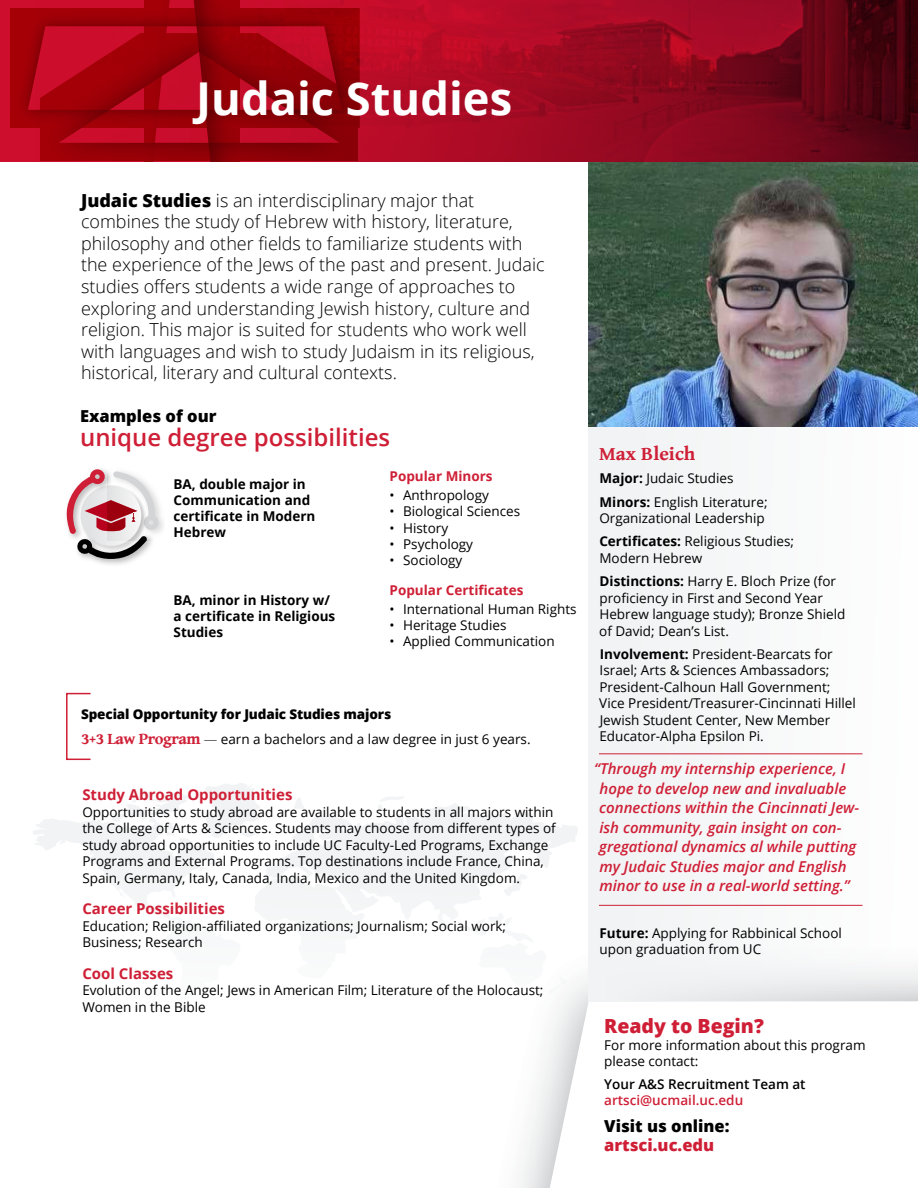
<style>
.page{position:relative;width:918px;height:1188px;background:#fff}
.page>*{position:absolute;margin:0;border:0;box-sizing:border-box;transform-origin:0 0}
.t1{font:700 45.3px "Open Sans";color:#fff}
.t2{font:600 24px "Open Sans";color:#cf1f36}
.t3{font:800 19.5px "Open Sans";color:#cf1f36}
.text{font:700 19.5px "Gentium Book Basic";color:#cf1f36}
.t4{font:300 18px/21.6px "Open Sans";color:#000}
.t5{font:800 16.5px/19.8px "Open Sans";color:#000}
.text-2{font:italic 600 15px/19.5px "Open Sans";color:#cf1f36}
.t6{font:700 15px "Open Sans";color:#cf1f36}
.text-3{font:13.5px/16.5px "Open Sans";color:#000}
.t7{font:700 13.5px/16.2px "Open Sans";color:#000}
.t8{font:600 13.5px/16.2px "Open Sans";color:#000}
.t9{font:800 13.5px "Open Sans";letter-spacing:-.01em;color:#000}
.t10{font:700 13.5px "Open Sans";color:#cf1f36}
.s1{font-weight:800}
.s2{font-family:"Gentium Book Basic";font-weight:700;font-size:16.5px;color:#cf1f36}
.s3{font-weight:300}
.s4{font-weight:700}
.s5{color:#cf1f36}
</style>
<div class="page">
<img style="left:519px;top:980px;width:67px;height:208px">
<img style="left:585px;top:979px;width:333px;height:38px">
<div style="left:588px;top:162px;width:330px;height:839px;background:#f1f3f4"></div>
<img style="left:0;top:0;width:918px;height:162px">
<img style="left:10px;top:8px;width:350px;height:120px">
<img style="left:144px;top:0;width:95px;height:162px">
<img style="left:41px;top:34px;width:317px;height:127px">
<img style="left:588px;top:162px;width:330px;height:265px">
<svg style="left:263px;top:803px;width:315px;height:112px;fill:#f3f5f5"></svg>
<svg style="left:377px;top:797px;width:28px;height:14px"></svg>
<svg style="left:293px;top:798px;width:14px;height:12px"></svg>
<svg style="left:503px;top:874px;width:25px;height:23px"></svg>
<svg style="left:458px;top:911px;width:109px;height:83px"></svg>
<svg style="left:33px;top:783px;width:230px;height:124px"></svg>
<hr style="left:599px;top:753px;width:263px;height:1px;background:#cf1f36">
<hr style="left:599px;top:905px;width:263px;height:1px;background:#cf1f36">
<div style="left:66px;top:693px;width:25px;height:67px;border:2px solid #cf1f36"></div>
<div style="left:90px;top:469px;width:15px;height:15px;border:5px solid #cf1f36;border-radius:50%"></div>
<svg style="left:66px;top:471px;width:97px;height:88px"></svg>
<p class="t1" style="left:196px;top:66px;width:317px">Judaic Studies</p>
<p class="t4" style="left:81px;top:189px;width:465px"><span class="s1">Judaic Studies</span> is an interdisciplinary major that combines the study of Hebrew with history, literature, philosophy and other fields to familiarize students with the experience of the Jews of the past and present. Judaic studies offers students a wide range of approaches to exploring and understanding Jewish history, culture and religion. This major is suited for students who work well with languages and wish to study Judaism in its religious, historical, literary and cultural contexts.</p>
<p class="t5" style="left:80px;top:406px;width:138px">Examples of our</p>
<p class="t2" style="left:80px;top:421px;width:312px">unique degree possibilities</p>
<p class="t7" style="left:174px;top:475px;width:143px">BA, double major in<br>Communication and certificate in Modern<br>Hebrew</p>
<p class="t7" style="left:174px;top:592px;width:163px">BA, minor in History w/ a certificate in Religious<br>Studies</p>
<p class="t10" style="left:390px;top:466px;width:105px">Popular Minors</p>
<p class="text-3" style="left:390px;top:487px;width:101px">• Anthropology</p>
<p class="text-3" style="left:390px;top:503px;width:132px">• Biological Sciences</p>
<p class="text-3" style="left:390px;top:519px;width:60px">• History</p>
<p class="text-3" style="left:390px;top:535px;width:85px">• Psychology</p>
<p class="text-3" style="left:390px;top:551px;width:74px">• Sociology</p>
<p class="t10" style="left:390px;top:580px;width:135px">Popular Certificates</p>
<p class="text-3" style="left:390px;top:601px;width:189px">• International Human Rights</p>
<p class="text-3" style="left:390px;top:617px;width:118px">• Heritage Studies</p>
<p class="text-3" style="left:390px;top:633px;width:167px">• Applied Communication</p>
<p class="t9" style="left:81px;top:704px;width:312px">Special Opportunity for Judaic Studies majors</p>
<p class="text-3" style="left:81px;top:730px;width:451px"><span class="s2">3+3 Law Program</span> <span class="s3">—</span> earn a bachelors and a law degree in just 6 years.</p>
<p class="t6" style="left:82px;top:784px;width:212px">Study Abroad Opportunities</p>
<p class="text-3" style="left:82px;top:803px;width:475px">Opportunities to study abroad are available to students in all majors within the College of Arts &amp; Sciences. Students may choose from different types of study abroad opportunities to include UC Faculty-Led Programs, Exchange Programs and External Programs. Top destinations include France, China, Spain, Germany, Italy, Canada, India, Mexico and the United Kingdom.</p>
<p class="t6" style="left:82px;top:898px;width:144px">Career Possibilities</p>
<p class="text-3" style="left:82px;top:917px;width:425px">Education; Religion-affiliated organizations; Journalism; Social work;<br>Business; Research</p>
<p class="t6" style="left:82px;top:963px;width:93px">Cool Classes</p>
<p class="text-3" style="left:82px;top:982px;width:463px">Evolution of the Angel; Jews in American Film; Literature of the Holocaust;<br>Women in the Bible</p>
<p class="text" style="left:599px;top:439px;width:98px">Max Bleich</p>
<p class="text-3" style="left:600px;top:470px;width:136px"><span class="s4">Major:</span> Judaic Studies</p>
<p class="text-3" style="left:599px;top:493px;width:170px"><span class="s4">Minors:</span> English Literature;<br>Organizational Leadership</p>
<p class="text-3" style="left:599px;top:533px;width:196px"><span class="s4">Certificates:</span> Religious Studies;<br>Modern Hebrew</p>
<p class="text-3" style="left:599px;top:573px;width:248px"><span class="s4">Distinctions:</span> Harry E. Bloch Prize (for proficiency in First and Second Year Hebrew language study); Bronze Shield of David; Dean’s List.</p>
<p class="text-3" style="left:599px;top:645px;width:258px"><span class="s4">Involvement:</span> President-Bearcats for Israel; Arts &amp; Sciences Ambassadors; President-Calhoun Hall Government; Vice President/Treasurer-Cincinnati Hillel Jewish Student Center, New Member Educator-Alpha Epsilon Pi.</p>
<p class="text-2" style="left:599px;top:759px;width:261px;text-indent:-5px">“Through my internship experience, I hope to develop new and invaluable connections within the Cincinnati Jew&shy;ish community, gain insight on con&shy;gregational dynamics al while putting my Judaic Studies major and English minor to use in a real-world setting.”</p>
<p class="text-3" style="left:599px;top:924px;width:244px"><span class="s4">Future:</span> Applying for Rabbinical School upon graduation from UC</p>
<p class="t3" style="left:604px;top:1012px;width:161px">Ready to Begin?</p>
<p class="text-3" style="left:604px;top:1036px;width:263px">For more information about this program please contact:</p>
<p class="t8" style="left:604px;top:1075px;width:203px">Your A&amp;S Recruitment Team at <span class="s5">artsci@ucmail.uc.edu</span></p>
<p class="t5" style="left:604px;top:1115px;width:127px">Visit us online: <span class="s5">artsci.uc.edu</span></p>
</div>
